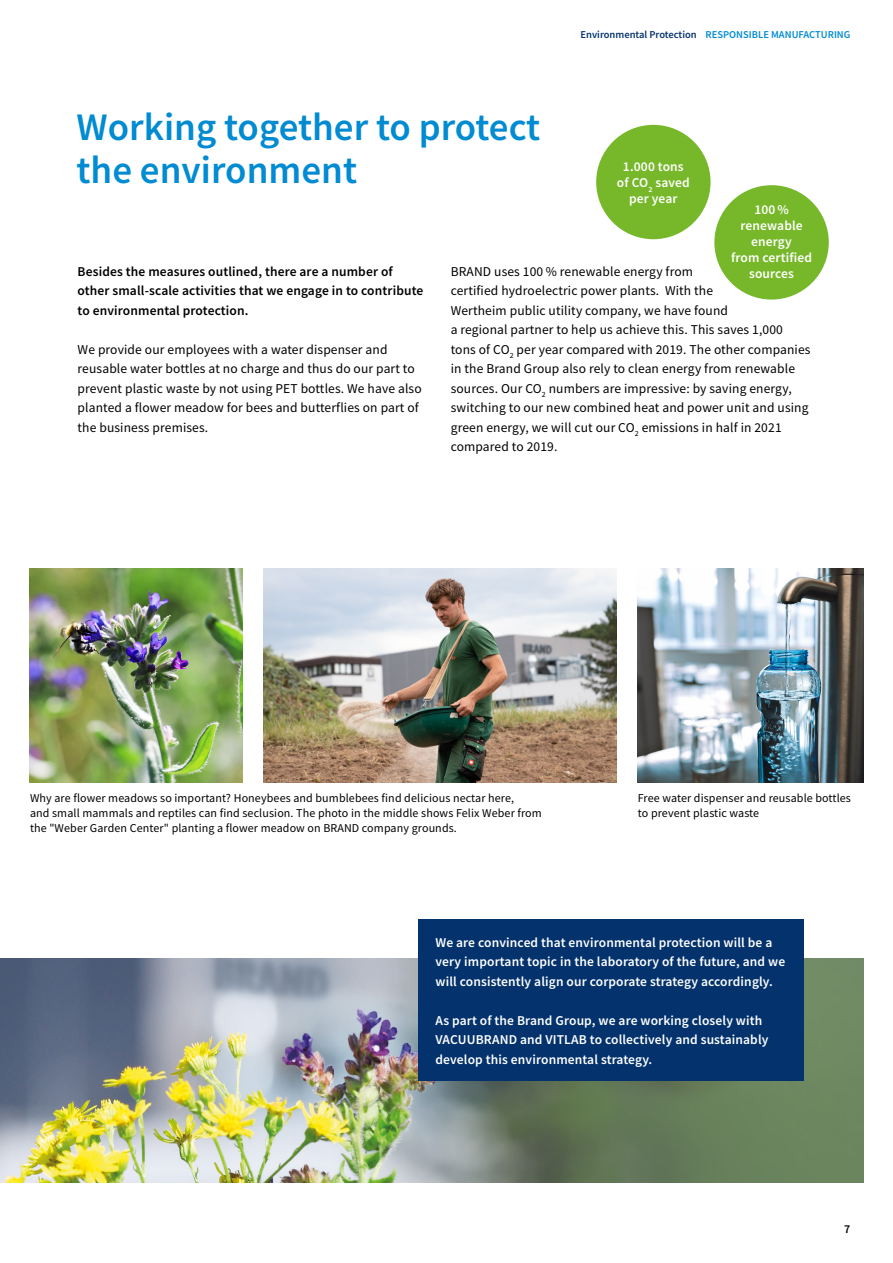
<style>
.page{position:relative;width:893px;height:1263px;background:#fff}
.page>*{position:absolute;margin:0;border:0;box-sizing:border-box;transform-origin:0 0}
.t1{font:600 39px/43.5px "Source Sans Pro";color:#008bd2}
.t2{font:13.5px/19.5px "Source Sans Pro";letter-spacing:.01em;color:#000}
.t3{font:600 13.5px/16px "Source Sans Pro";letter-spacing:.01em;color:#fff}
.t4{font:600 13.5px/19.5px "Source Sans Pro";letter-spacing:.01em;color:#000}
.t5{font:12px/15px "Source Sans Pro";letter-spacing:.01em;color:#000}
.t6{font:600 12px "Source Sans Pro";color:#000}
.t7{font:600 10.5px "Source Sans Pro";color:#008bd2}
.s1{color:#03326c}
</style>
<div class="page">
<img style="left:0;top:958px;width:863px;height:224px">
<img style="left:638px;top:568px;width:225px;height:215px">
<img style="left:264px;top:568px;width:353px;height:215px">
<img style="left:30px;top:568px;width:212px;height:215px">
<div style="left:418px;top:919px;width:386px;height:161px;background:#03326c"></div>
<div style="left:596px;top:125px;width:115px;height:114px;background:#76b82a;border-radius:50%"></div>
<div style="left:714px;top:185px;width:115px;height:115px;background:#76b82a;border-radius:50%"></div>
<p class="t7" style="left:581px;top:27px;width:271px"><span class="s1">Environmental Protection</span> RESPONSIBLE MANUFACTURING</p>
<h1 class="t1" style="left:77px;top:105px;width:465px">Working together to protect the environment</h1>
<p class="t3" style="left:617px;top:159px;width:74px;text-align:center">1.000 tons of CO<sub>2</sub> saved per year</p>
<p class="t3" style="left:731px;top:202px;width:82px;text-align:center">100 % renewable energy<br>from certified sources</p>
<p class="t2" style="left:451px;top:261px;width:361px">BRAND uses 100 % renewable energy from<br>certified hydroelectric power plants. With the<br>Wertheim public utility company, we have found<br>a regional partner to help us achieve this. This saves 1,000 tons of CO<sub>2</sub> per year compared with 2019. The other companies in the Brand Group also rely to clean energy from renewable sources. Our CO<sub>2</sub> numbers are impressive: by saving energy, switching to our new combined heat and power unit and using green energy, we will cut our CO<sub>2</sub> emissions in half in 2021 compared to 2019.</p>
<p class="t4" style="left:78px;top:261px;width:347px">Besides the measures outlined, there are a number of other small-scale activities that we engage in to contribute to environmental protection.</p>
<p class="t2" style="left:78px;top:339px;width:346px">We provide our employees with a water dispenser and reusable water bottles at no charge and thus do our part to prevent plastic waste by not using PET bottles. We have also planted a flower meadow for bees and butterflies on part of the business premises.</p>
<p class="t5" style="left:30px;top:791px;width:513px">Why are flower meadows so important? Honeybees and bumblebees find delicious nectar here,<br>and small mammals and reptiles can find seclusion. The photo in the middle shows Felix Weber from the "Weber Garden Center" planting a flower meadow on BRAND company grounds.</p>
<p class="t5" style="left:638px;top:791px;width:215px">Free water dispenser and reusable bottles to prevent plastic waste</p>
<p class="t3" style="left:435px;top:932px;width:351px;line-height:19.5px">We are convinced that environmental protection will be a very important topic in the laboratory of the future, and we will consistently align our corporate strategy accordingly.</p>
<p class="t3" style="left:435px;top:1010px;width:335px;line-height:19.5px">As part of the Brand Group, we are working closely with<br>VACUUBRAND and VITLAB to collectively and sustainably develop this environmental strategy.</p>
<p class="t6" style="left:844px;top:1221px;width:8px">7</p>
</div>
